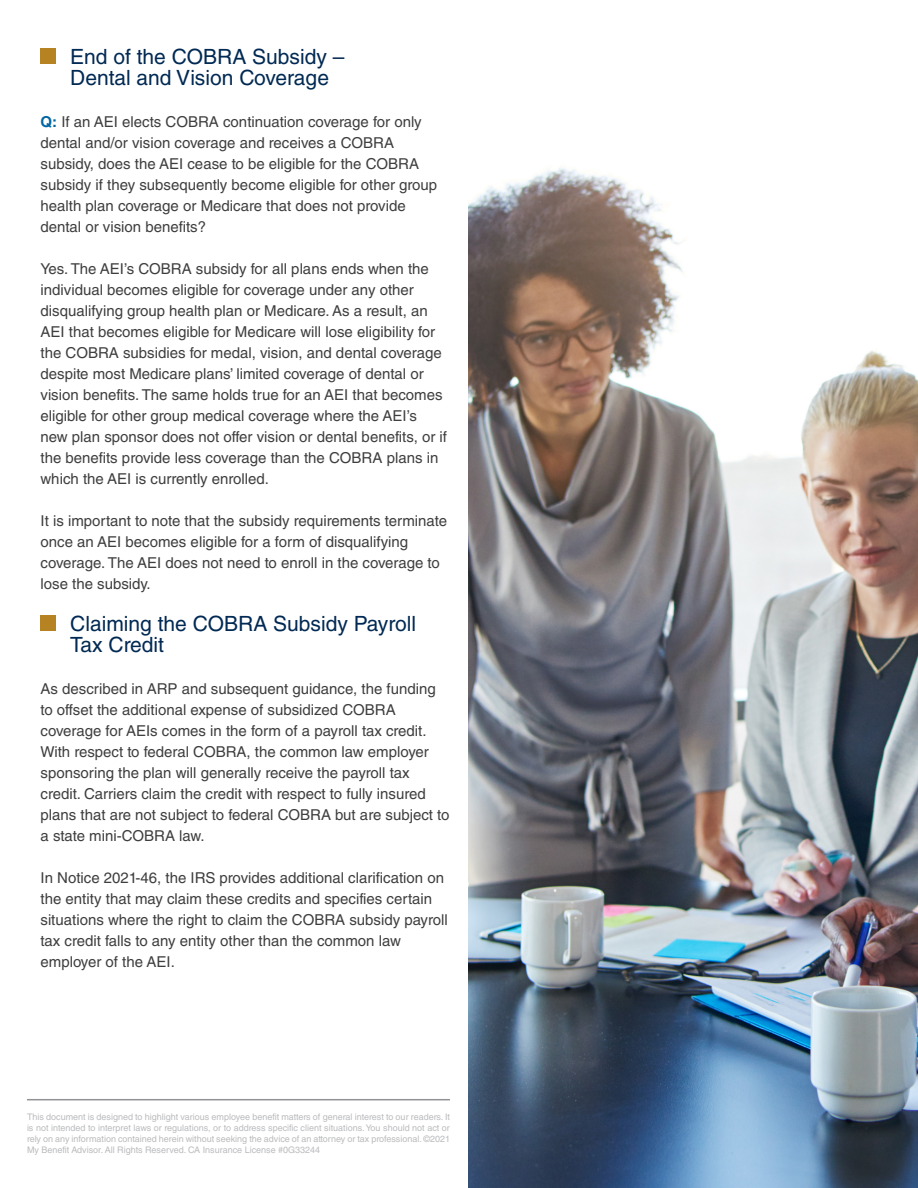
<style>
.page{position:relative;width:918px;height:1188px;background:#fff}
.page>*{position:absolute;margin:0;border:0;box-sizing:border-box;transform-origin:0 0}
.t1{font:21px/21px "Helvetica LT Std";color:#002953}
.t2{font:15px/21px "Helvetica LT Std";color:#3e3e3f}
.t3{font:9px/10.8px "Helvetica LT Std";color:#babbbe;text-align:justify}
.s1{font-weight:700;color:#0065a4}
</style>
<div class="page">
<hr style="left:27px;top:1099px;width:423px;height:1px;background:#919295">
<img style="left:468px;top:167px;width:450px;height:1021px">
<div style="left:40px;top:48px;width:16px;height:16px;background:#b68322"></div>
<div style="left:40px;top:615px;width:16px;height:16px;background:#b68322"></div>
<p class="t1" style="left:70px;top:46px;width:276px">End of the COBRA Subsidy –<br>Dental and Vision Coverage</p>
<p class="t2" style="left:40px;top:111px;width:398px"><span class="s1">Q:</span> If an AEI elects COBRA continuation coverage for only dental and/or vision coverage and receives a COBRA subsidy, does the AEI cease to be eligible for the COBRA subsidy if they subsequently become eligible for other group health plan coverage or Medicare that does not provide dental or vision benefits?</p>
<p class="t2" style="left:40px;top:258px;width:408px">Yes. The AEI’s COBRA subsidy for all plans ends when the individual becomes eligible for coverage under any other disqualifying group health plan or Medicare. As a result, an AEI that becomes eligible for Medicare will lose eligibility for the COBRA subsidies for medal, vision, and dental coverage despite most Medicare plans’ limited coverage of dental or vision benefits. The same holds true for an AEI that becomes eligible for other group medical coverage where the AEI’s new plan sponsor does not offer vision or dental benefits, or if the benefits provide less coverage than the COBRA plans in which the AEI is currently enrolled.</p>
<p class="t2" style="left:40px;top:510px;width:408px">It is important to note that the subsidy requirements terminate once an AEI becomes eligible for a form of disqualifying coverage. The AEI does not need to enroll in the coverage to lose the subsidy.</p>
<p class="t1" style="left:70px;top:613px;width:347px">Claiming the COBRA Subsidy Payroll<br>Tax Credit</p>
<p class="t2" style="left:40px;top:678px;width:410px">As described in ARP and subsequent guidance, the funding to offset the additional expense of subsidized COBRA coverage for AEIs comes in the form of a payroll tax credit.<br>With respect to federal COBRA, the common law employer sponsoring the plan will generally receive the payroll tax credit. Carriers claim the credit with respect to fully insured plans that are not subject to federal COBRA but are subject to a state mini-COBRA law.</p>
<p class="t2" style="left:40px;top:867px;width:409px">In Notice 2021-46, the IRS provides additional clarification on the entity that may claim these credits and specifies certain situations where the right to claim the COBRA subsidy payroll tax credit falls to any entity other than the common law employer of the AEI.</p>
<p class="t3" style="left:27px;top:1112px;width:425px">This document is designed to highlight various employee benefit matters of general interest to our readers. It is not intended to interpret laws or regulations, or to address specific client situations. You should not act or rely on any information contained herein without seeking the advice of an attorney or tax professional. ©2021<br>My Benefit Advisor. All Rights Reserved. CA Insurance License #0G33244</p>
</div>
